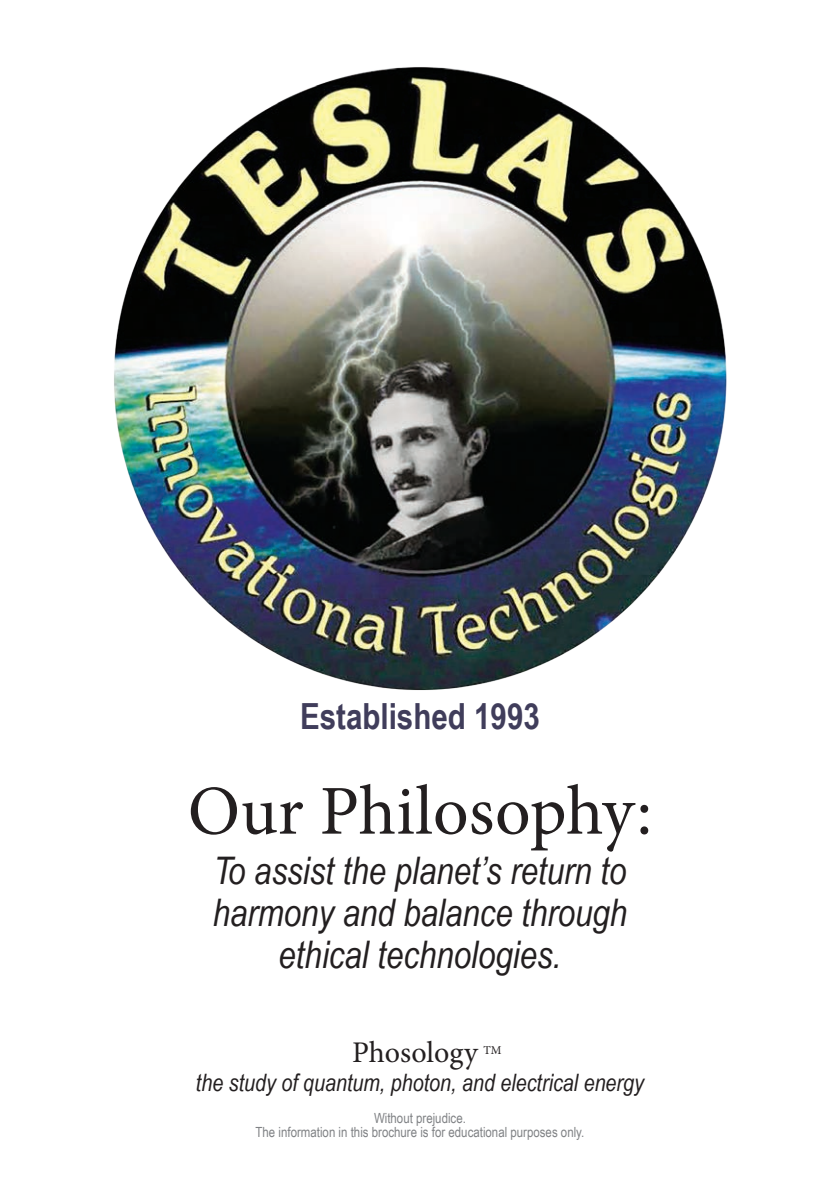
<style>
.page{position:relative;width:840px;height:1191px;background:#fff}
.page>*{position:absolute;margin:0;border:0;box-sizing:border-box;transform-origin:0 0}
.t1{font:70px "Minion Pro";color:#231f20}
.t2{font:italic 38px/42px "Arial Narrow";color:#231f20;text-align:center}
.t3{font:700 36px "Arial Narrow";color:#403d5b}
.t4{font:30px "Minion Pro";color:#231f20}
.t5{font:italic 24px "Arial Narrow";color:#231f20}
.t6{font:14px/14px "Arial Narrow";color:#808285;text-align:center}
.t7{font:12px "Minion Pro";color:#231f20}
</style>
<div class="page">
<img style="left:114px;top:67px;width:613px;height:623px">
<h3 class="t3" style="left:300px;top:695px;width:241px">Established 1993</h3>
<h1 class="t1" style="left:188px;top:764px;width:466px">Our Philosophy:</h1>
<h2 class="t2" style="left:213px;top:849px;width:416px">To assist the planet’s return to harmony and balance through ethical technologies.</h2>
<h3 class="t4" style="left:352px;top:1032px;width:127px">Phosology</h3>
<p class="t7" style="left:483px;top:1042px;width:20px">TM</p>
<h3 class="t5" style="left:196px;top:1068px;width:449px">the study of quantum, photon, and electrical energy</h3>
<p class="t6" style="left:255px;top:1110px;width:330px">Without prejudice.<br>The information in this brochure is for educational purposes only.</p>
</div>
